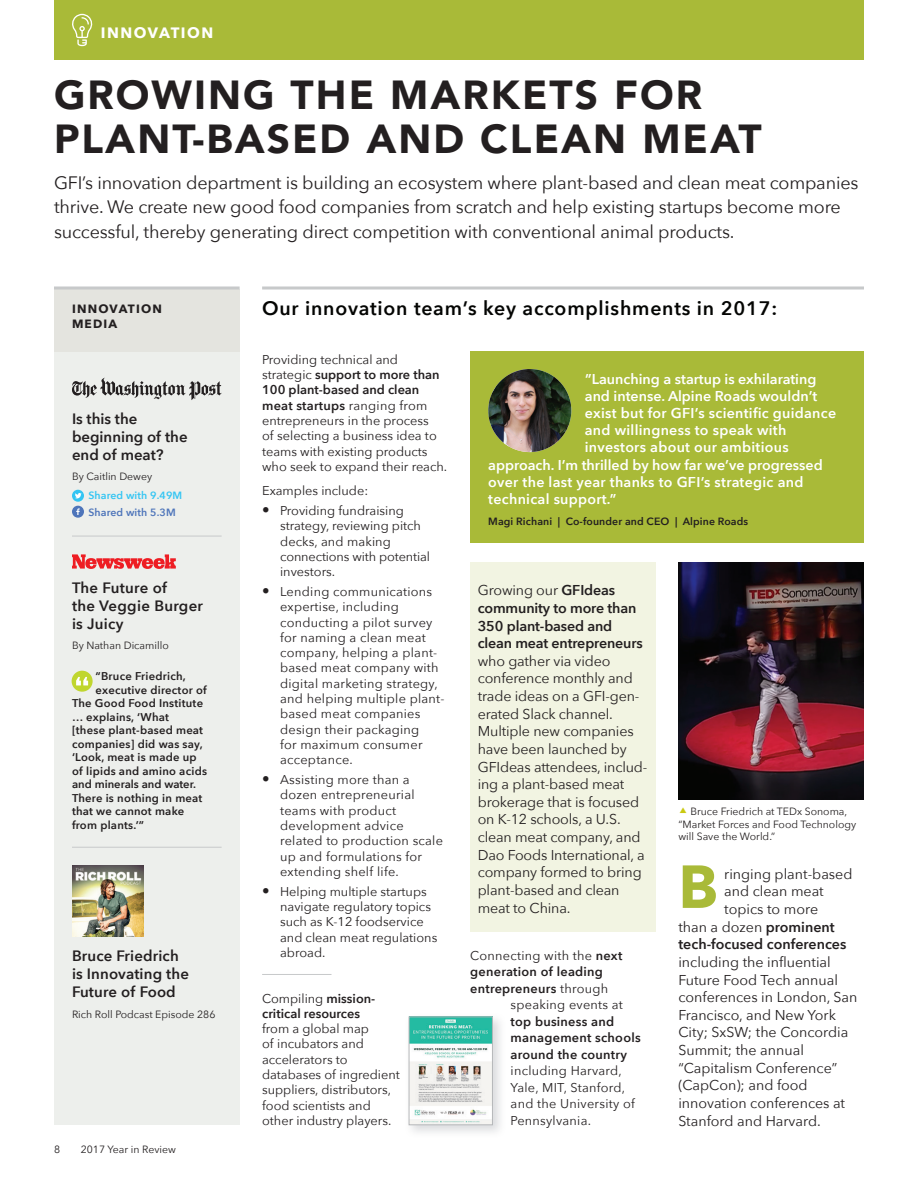
<style>
.page{position:relative;width:918px;height:1188px;background:#fff}
.page>*{position:absolute;margin:0;border:0;box-sizing:border-box;transform-origin:0 0}
.t1{font:700 60px "Avenir Next";color:#a9ba38}
.t2{font:900 40.5px/43.5px "Avenir";letter-spacing:.05em;color:#231f20}
.t3{font:600 19.5px "Avenir Next";letter-spacing:.04em;color:#040503}
.t4{font:18px/24.8px "Avenir Next";letter-spacing:-.01em;color:#231f20}
.t5{font:600 15px/18px "Avenir Next";letter-spacing:.01em;color:#231f20}
.t6{font:700 15px "Avenir Next";letter-spacing:.1em;color:#fff}
.t7{font:14.25px/17.7px "Avenir Next";letter-spacing:-.01em;color:#231f20}
.t8{font:600 14.25px "Avenir Next";letter-spacing:.02em;color:#fff}
.t9{font:600 14.25px "Avenir Next";color:#fff}
.t10{font:600 14.25px/17.7px "Avenir Next";letter-spacing:-.01em;color:#231f20}
.t11{font:12.75px/15.3px "Avenir Next";color:#231f20}
.t12{font:12.75px/15.3px "Avenir Next";letter-spacing:.02em;color:#231f20}
.t13{font:600 12.75px/16.5px "Avenir Next";letter-spacing:.02em;color:#231f20}
.t14{font:600 12.75px/15.3px "Avenir Next";color:#231f20}
.t15{font:700 12px/15px "Avenir Next";letter-spacing:.1em;color:#231f20}
.t16{font:600 11.25px "Avenir Next";letter-spacing:.02em;color:#231f20}
.t17{font:600 11.25px "Avenir Next";color:#231f20}
.t18{font:10.5px/12.8px "Avenir Next";color:#231f20}
.t19{font:600 10.5px "Avenir Next";letter-spacing:.01em;color:#231f20}
.t20{font:600 10.5px "Avenir Next";letter-spacing:.01em;color:#34c5f3}
.t21{font:600 10.5px "Avenir Next";letter-spacing:.01em;color:#4e75ba}
.s1{font-weight:600}
.s2{font-size:15px}
.s3{font-weight:400}
</style>
<div class="page">
<div style="left:54px;top:290px;width:186px;height:835px;background:#edefec"></div>
<div style="left:54px;top:0;width:810px;height:60px;background:#a9ba38"></div>
<svg style="left:72px;top:14px;width:21px;height:32px"></svg>
<img style="left:678px;top:562px;width:186px;height:238px">
<div style="left:470px;top:562px;width:186px;height:370px;background:#f2f4e2"></div>
<div style="left:470px;top:351px;width:394px;height:192px;background:#a9ba38"></div>
<img style="left:488px;top:369px;width:83px;height:83px;border-radius:42px">
<svg style="left:262px;top:286px;width:602px;height:4px;background:#d4d6d7"></svg>
<hr style="left:262px;top:974px;width:70px;height:1px;background:#c7c9ca">
<img style="left:411px;top:1019px;width:80px;height:104px">
<div style="left:409px;top:1017px;width:84px;height:108px;border:1px solid #b5b7b9"></div>
<div style="left:54px;top:290px;width:186px;height:62px;background:#e4e4df"></div>
<svg style="left:54px;top:286px;width:186px;height:4px"></svg>
<img style="left:72px;top:866px;width:71px;height:71px">
<hr style="left:72px;top:536px;width:150px;height:1px;background:#c7c9ca">
<hr style="left:72px;top:847px;width:150px;height:1px;background:#c7c9ca">
<svg style="left:72px;top:378px;width:150px;height:22px"></svg>
<div style="left:72px;top:506px;width:12px;height:12px;background:#4e75ba;border-radius:50%"></div>
<svg style="left:76px;top:508px;width:4px;height:7px"></svg>
<div style="left:72px;top:490px;width:12px;height:12px;background:#34c5f3;border-radius:50%"></div>
<svg style="left:75px;top:493px;width:7px;height:5px"></svg>
<svg style="left:72px;top:554px;width:104px;height:15px"></svg>
<div style="left:72px;top:671px;width:21px;height:21px;background:#c0d62f;border-radius:50%"></div>
<svg style="left:76px;top:677px;width:12px;height:8px"></svg>
<p class="t6" style="left:101px;top:19px;width:114px">INNOVATION</p>
<h2 class="t2" style="left:54px;top:72px;width:709px">GROWING THE MARKETS FOR<br>PLANT-BASED AND CLEAN MEAT</h2>
<p class="t4" style="left:54px;top:169px;width:806px">GFI’s innovation department is building an ecosystem where plant-based and clean meat companies thrive. We create new good food companies from scratch and help existing startups become more successful, thereby generating direct competition with conventional animal products.</p>
<p class="t15" style="left:72px;top:301px;width:91px">INNOVATION<br>MEDIA</p>
<p class="t5" style="left:72px;top:410px;width:117px">Is this the beginning of the end of meat?</p>
<p class="t18" style="left:72px;top:470px;width:82px">By Caitlin Dewey</p>
<p class="t20" style="left:88px;top:486px;width:95px">Shared with 9.49M</p>
<p class="t21" style="left:88px;top:504px;width:89px">Shared with 5.3M</p>
<p class="t5" style="left:72px;top:578px;width:133px">The Future of<br>the Veggie Burger is Juicy</p>
<p class="t18" style="left:72px;top:638px;width:98px">By Nathan Dicamillo</p>
<p class="t16" style="left:96px;top:667px;width:92px">“Bruce Friedrich,</p>
<p class="t16" style="left:96px;top:680px;width:113px">executive director of</p>
<p class="t16" style="left:72px;top:694px;width:133px">The Good Food Institute</p>
<p class="t16" style="left:72px;top:707px;width:98px">… explains, ‘What</p>
<p class="t16" style="left:72px;top:721px;width:133px">[these plant-based meat</p>
<p class="t16" style="left:72px;top:734px;width:132px">companies] did was say,</p>
<p class="t16" style="left:72px;top:748px;width:126px">‘Look, meat is made up</p>
<p class="t16" style="left:72px;top:761px;width:137px">of lipids and amino acids</p>
<p class="t17" style="left:72px;top:775px;width:126px">and minerals and water.</p>
<p class="t16" style="left:72px;top:788px;width:132px">There is nothing in meat</p>
<p class="t16" style="left:72px;top:802px;width:114px">that we cannot make</p>
<p class="t16" style="left:72px;top:815px;width:74px">from plants.’”</p>
<p class="t5" style="left:72px;top:947px;width:119px">Bruce Friedrich is Innovating the<br>Future of Food</p>
<p class="t18" style="left:72px;top:1007px;width:145px">Rich Roll Podcast Episode 286</p>
<p class="t18" style="left:54px;top:1142px;width:8px">8</p>
<p class="t18" style="left:81px;top:1142px;width:97px">2017 Year in Review</p>
<h3 class="t3" style="left:262px;top:291px;width:517px">Our innovation team’s key accomplishments in 2017:</h3>
<p class="t11" style="left:262px;top:351px;width:187px">Providing technical and strategic <span class="s1">support to more than<br>100 plant-based and clean meat startups</span> ranging from entrepreneurs in the process<br>of selecting a business idea to teams with existing products who seek to expand their reach.</p>
<p class="t11" style="left:262px;top:483px;width:108px">Examples include:</p>
<p class="t11" style="left:280px;top:502px;width:151px;text-indent:-18px"><span class="s2">•</span> Providing fundraising strategy, reviewing pitch decks, and making connections with potential investors.</p>
<p class="t12" style="left:280px;top:583px;width:166px;text-indent:-18px"><span class="s2">•</span> Lending communications expertise, including conducting a pilot survey for naming a clean meat company, helping a plant&shy;based meat company with digital marketing strategy, and helping multiple plant&shy;based meat companies design their packaging<br>for maximum consumer acceptance.</p>
<p class="t12" style="left:280px;top:771px;width:164px;text-indent:-18px"><span class="s2">•</span> Assisting more than a dozen entrepreneurial teams with product development advice related to production scale up and formulations for extending shelf life.</p>
<p class="t11" style="left:280px;top:883px;width:159px;text-indent:-18px"><span class="s2">•</span> Helping multiple startups navigate regulatory topics such as K-12 foodservice and clean meat regulations abroad.</p>
<p class="t14" style="left:262px;top:990px;width:115px"><span class="s3">Compiling</span> mission&shy;critical resources</p>
<p class="t11" style="left:262px;top:1021px;width:139px">from a global map<br>of incubators and accelerators to databases of ingredient suppliers, distributors, food scientists and other industry players.</p>
<p class="t9" style="left:585px;top:367px;width:233px">”Launching a startup is exhilarating</p>
<p class="t9" style="left:585px;top:384px;width:234px">and intense. Alpine Roads wouldn’t</p>
<p class="t8" style="left:585px;top:401px;width:253px">exist but for GFI’s scientific guidance</p>
<p class="t8" style="left:585px;top:418px;width:203px">and willingness to speak with</p>
<p class="t8" style="left:585px;top:435px;width:205px">investors about our ambitious</p>
<p class="t9" style="left:488px;top:452px;width:336px">approach. I’m thrilled by how far we’ve progressed</p>
<p class="t8" style="left:488px;top:469px;width:317px">over the last year thanks to GFI’s strategic and</p>
<p class="t8" style="left:488px;top:487px;width:130px">technical support.”</p>
<p class="t19" style="left:488px;top:512px;width:262px">Magi Richani | Co-founder and CEO | Alpine Roads</p>
<p class="t10" style="left:478px;top:581px;width:167px"><span class="s3">Growing our</span> GFIdeas community to more than<br>350 plant-based and clean meat entrepreneurs</p>
<p class="t7" style="left:478px;top:651px;width:171px">who gather via video conference monthly and trade ideas on a GFI-gen&shy;erated Slack channel.<br>Multiple new companies have been launched by<br>GFIdeas attendees, includ&shy;ing a plant-based meat brokerage that is focused on K-12 schools, a U.S. clean meat company, and<br>Dao Foods International, a company formed to bring plant-based and clean meat to China.</p>
<p class="t18" style="left:678px;top:804px;width:179px;text-indent:12px">Bruce Friedrich at TEDx Sonoma, “Market Forces and Food Technology will Save the World.”</p>
<h1 class="t1" style="left:678px;top:835px;width:41px">B</h1>
<p class="t7" style="left:724px;top:864px;width:130px">ringing plant-based</p>
<p class="t7" style="left:724px;top:882px;width:101px">and clean meat</p>
<p class="t7" style="left:724px;top:900px;width:95px">topics to more</p>
<p class="t7" style="left:678px;top:917px;width:158px">than a dozen <span class="s1">prominent</span></p>
<p class="t10" style="left:678px;top:935px;width:170px">tech-focused conferences</p>
<p class="t7" style="left:678px;top:952px;width:181px">including the influential<br>Future Food Tech annual conferences in London, San<br>Francisco, and New York<br>City; SxSW; the Concordia<br>Summit; the annual “Capitalism Conference” (CapCon); and food innovation conferences at<br>Stanford and Harvard.</p>
<p class="t13" style="left:470px;top:947px;width:154px"><span class="s3">Connecting with the</span> next generation of leading entrepreneurs <span class="s3">through</span></p>
<p class="t12" style="left:511px;top:997px;width:114px">speaking events at</p>
<p class="t13" style="left:511px;top:1013px;width:132px">top business and management schools around the country</p>
<p class="t12" style="left:511px;top:1062px;width:126px;line-height:16.5px">including Harvard,<br>Yale, MIT, Stanford, and the University of<br>Pennsylvania.</p>
</div>
